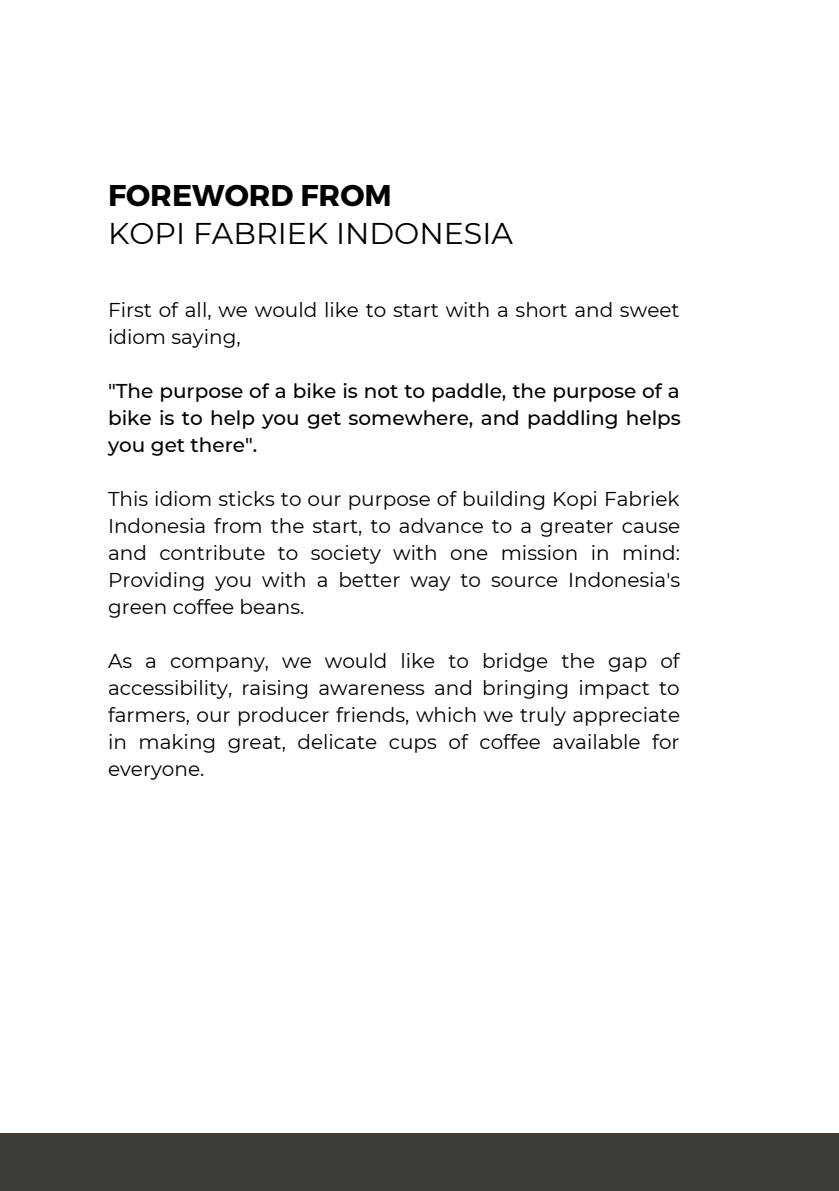
<style>
.page{position:relative;width:839px;height:1191px;background:#fff}
.page>*{position:absolute;margin:0;border:0;box-sizing:border-box;transform-origin:0 0}
.t1{font:30px "Montserrat";color:#000}
.t2{font:700 30px "Montserrat";color:#000}
.t3{font:20px/27px "Montserrat";color:#000;text-align:justify}
.t4{font:500 20px/27px "Montserrat";color:#000;text-align:justify}
</style>
<div class="page">
<div style="left:0;top:1133px;width:838px;height:58px;background:#403d39"></div>
<h1 class="t2" style="left:108px;top:176px;width:285px">FOREWORD FROM</h1>
<h1 class="t1" style="left:108px;top:215px;width:406px">KOPI FABRIEK INDONESIA</h1>
<p class="t3" style="left:108px;top:297px;width:573px">First of all, we would like to start with a short and sweet idiom saying,</p>
<p class="t4" style="left:108px;top:378px;width:574px">"The purpose of a bike is not to paddle, the purpose of a bike is to help you get somewhere, and paddling helps you get there".</p>
<p class="t3" style="left:108px;top:486px;width:573px">This idiom sticks to our purpose of building Kopi Fabriek Indonesia from the start, to advance to a greater cause and contribute to society with one mission in mind:<br>Providing you with a better way to source Indonesia's green coffee beans.</p>
<p class="t3" style="left:108px;top:648px;width:573px">As a company, we would like to bridge the gap of accessibility, raising awareness and bringing impact to farmers, our producer friends, which we truly appreciate in making great, delicate cups of coffee available for everyone.</p>
</div>
